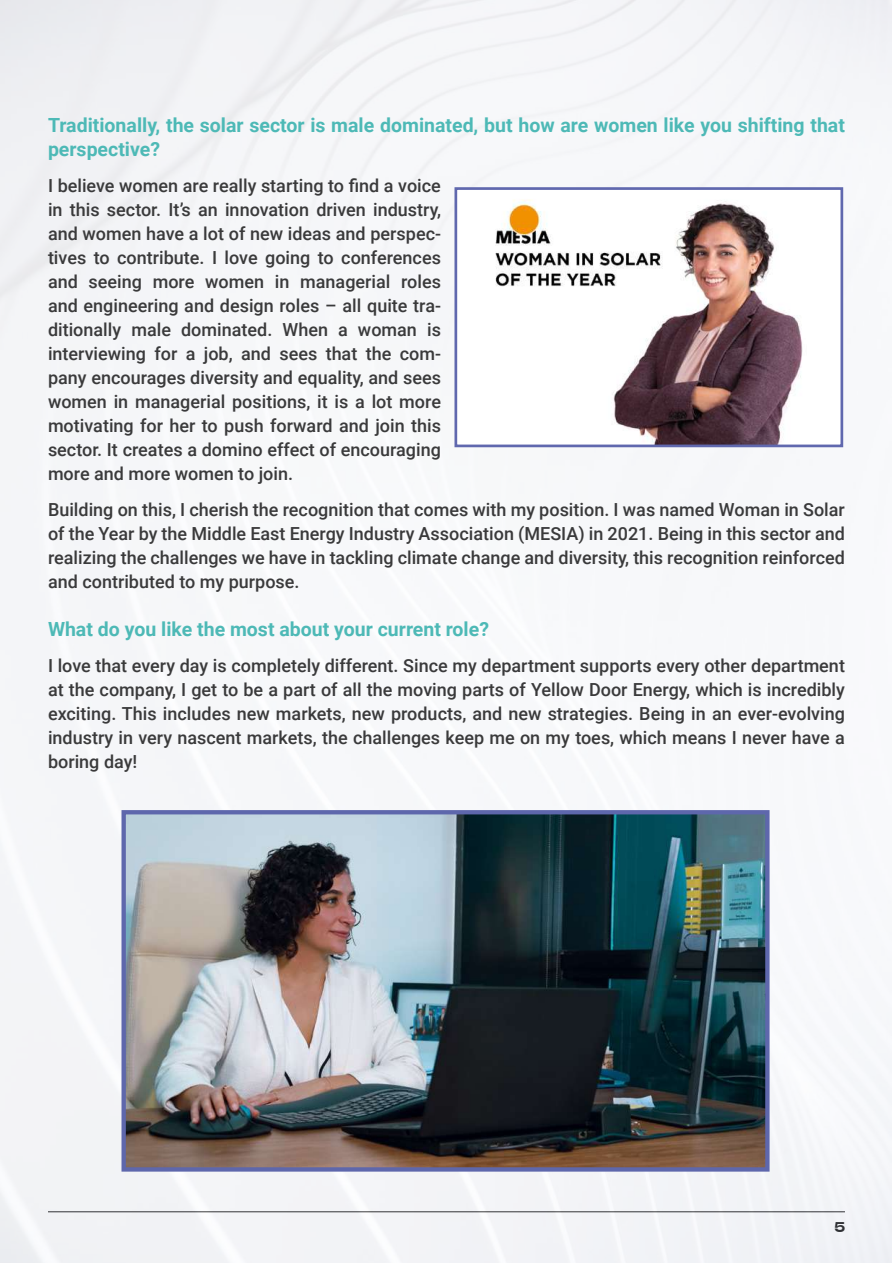
<style>
.page{position:relative;width:893px;height:1263px;background:#fff}
.page>*{position:absolute;margin:0;border:0;box-sizing:border-box;transform-origin:0 0}
.t1{font:700 19.5px/24px "Roboto";color:#4db9b6}
.t2{font:500 18px/24px "Roboto";color:#3a3a3b;text-align:justify}
.t3{font:600 13.5px "Cy Grotesk Wide";color:#000}
</style>
<div class="page">
<div style="left:0;top:0;width:891px;height:1263px;background:#f6f7f9"></div>
<img style="left:458px;top:191px;width:381px;height:252px">
<div style="left:454px;top:187px;width:389px;height:260px;border:3px solid #6068ae"></div>
<img style="left:126px;top:815px;width:638px;height:351px">
<div style="left:121px;top:810px;width:648px;height:361px;border:4px solid #5e67ac"></div>
<p class="t1" style="left:48px;top:112px;width:798px">Traditionally, the solar sector is male dominated, but how are women like you shifting that perspective?</p>
<p class="t2" style="left:48px;top:173px;width:394px">I believe women are really starting to find a voice in this sector. It’s an innovation driven industry, and women have a lot of new ideas and perspec&shy;tives to contribute. I love going to conferences and seeing more women in managerial roles and engineering and design roles – all quite tra&shy;ditionally male dominated. When a woman is interviewing for a job, and sees that the com&shy;pany encourages diversity and equality, and sees women in managerial positions, it is a lot more motivating for her to push forward and join this sector. It creates a domino effect of encouraging more and more women to join.</p>
<p class="t2" style="left:48px;top:497px;width:798px">Building on this, I cherish the recognition that comes with my position. I was named Woman in Solar of the Year by the Middle East Energy Industry Association (MESIA) in 2021. Being in this sector and realizing the challenges we have in tackling climate change and diversity, this recognition reinforced and contributed to my purpose.</p>
<p class="t1" style="left:48px;top:616px;width:443px">What do you like the most about your current role?</p>
<p class="t2" style="left:48px;top:653px;width:798px">I love that every day is completely different. Since my department supports every other department at the company, I get to be a part of all the moving parts of Yellow Door Energy, which is incredibly exciting. This includes new markets, new products, and new strategies. Being in an ever-evolving industry in very nascent markets, the challenges keep me on my toes, which means I never have a boring day!</p>
<p class="t3" style="left:834px;top:1217px;width:12px">5</p>
</div>
